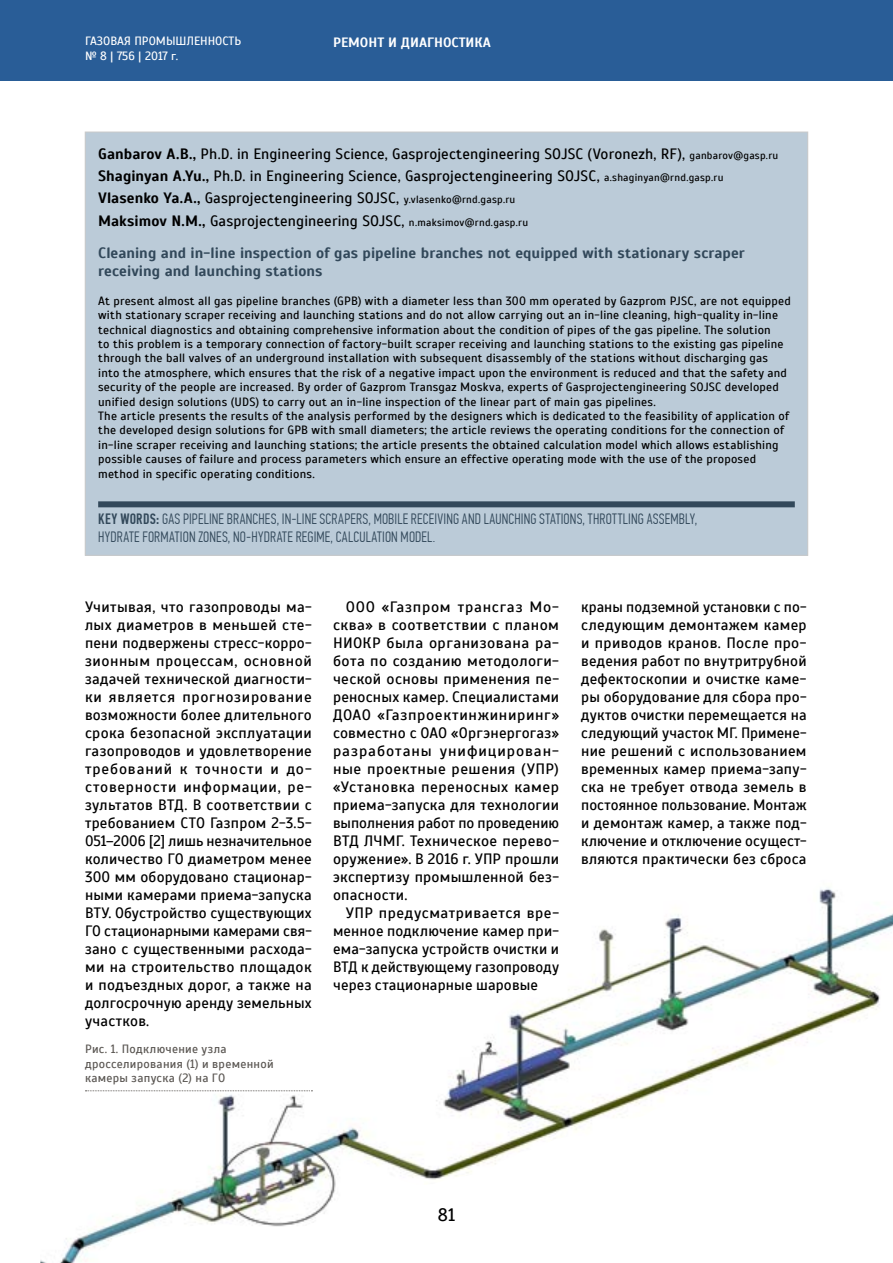
<style>
.page{position:relative;width:893px;height:1263px;background:#fff}
.page>*{position:absolute;margin:0;border:0;box-sizing:border-box;transform-origin:0 0}
.t1{font:18px "Scada";color:#000}
.t2{font:15px/18px "Scada";letter-spacing:.01em;color:#000;text-align:justify}
.t3{font:300 15px/18px "PF Din Text Comp Pro";letter-spacing:.015em;color:#32485a}
.t4{font:700 15px/18px "Scada";letter-spacing:.005em;color:#32485a}
.t5{font:700 13.5px "Scada";color:#fff}
.t6{font:12px/14.4px "Scada";letter-spacing:.02em;color:#000}
.t7{font:12px/14.4px "Scada";letter-spacing:.025em;color:#5b5753}
.t8{font:12px/14.4px "Scada";color:#fff}
.s1{font-weight:700}
.s2{font-size:10.5px}
.s3{font-weight:500}
</style>
<div class="page">
<div style="left:0;top:0;width:893px;height:81px;background:#295d97"></div>
<div style="left:85px;top:132px;width:723px;height:423px;background:#bbcbd8"></div>
<div style="left:98px;top:501px;width:697px;height:6px;background:#32485a"></div>
<img style="left:179px;top:889px;width:646px;height:287px">
<svg style="left:85px;top:1090px;width:227px;height:1px"></svg>
<p class="t8" style="left:85px;top:34px;width:158px">ГАЗОВАЯ ПРОМЫШЛЕННОСТЬ № 8 | 756 | 2017 г.</p>
<p class="t5" style="left:333px;top:34px;width:159px">РЕМОНТ И ДИАГНОСТИКА</p>
<p class="t2" style="left:98px;top:143px;width:682px;line-height:22.2px;text-align:left"><span class="s1">Ganbarov A.B.,</span> Ph.D. in Engineering Science, Gasprojectengineering SOJSC (Voronezh, RF), <span class="s2">ganbarov@gasp.ru </span><span class="s1">Shaginyan A.Yu.,</span> Ph.D. in Engineering Science, Gasprojectengineering SOJSC, <span class="s2">a.shaginyan@rnd.gasp.ru </span><span class="s1">Vlasenko Ya.A.,</span> Gasprojectengineering SOJSC, <span class="s2">y.vlasenko@rnd.gasp.ru<br></span><span class="s1">Maksimov N.M.,</span> Gasprojectengineering SOJSC, <span class="s2">n.maksimov@rnd.gasp.ru</span></p>
<p class="t4" style="left:98px;top:244px;width:648px">Cleaning and in-line inspection of gas pipeline branches not equipped with stationary scraper receiving and launching stations</p>
<p class="t6" style="left:98px;top:294px;width:694px">At present almost all gas pipeline branches (GPB) with a diameter less than 300 mm operated by Gazprom PJSC, are not equipped with stationary scraper receiving and launching stations and do not allow carrying out an in-line cleaning, high-quality in-line technical diagnostics and obtaining comprehensive information about the condition of pipes of the gas pipeline. The solution<br>to this problem is a temporary connection of factory-built scraper receiving and launching stations to the existing gas pipeline through the ball valves of an underground installation with subsequent disassembly of the stations without discharging gas into the atmosphere, which ensures that the risk of a negative impact upon the environment is reduced and that the safety and security of the people are increased. By order of Gazprom Transgaz Moskva, experts of Gasprojectengineering SOJSC developed unified design solutions (UDS) to carry out an in-line inspection of the linear part of main gas pipelines.<br>The article presents the results of the analysis performed by the designers which is dedicated to the feasibility of application of the developed design solutions for GPB with small diameters; the article reviews the operating conditions for the connection of in-line scraper receiving and launching stations; the article presents the obtained calculation model which allows establishing possible causes of failure and process parameters which ensure an effective operating mode with the use of the proposed method in specific operating conditions.</p>
<p class="t3" style="left:98px;top:510px;width:601px"><span class="s3">KEY WORDS:</span> GAS PIPELINE BRANCHES, IN-LINE SCRAPERS, MOBILE RECEIVING AND LAUNCHING STATIONS, THROTTLING ASSEMBLY,<br>HYDRATE FORMATION ZONES, NO-HYDRATE REGIME, CALCULATION MODEL.</p>
<p class="t2" style="left:85px;top:598px;width:228px">Учитывая, что газопроводы ма&shy;лых диаметров в меньшей сте&shy;пени подвержены стресс-корро&shy;зионным процессам, основной задачей технической диагности&shy;ки является прогнозирование возможности более длительного срока безопасной эксплуатации газопроводов и удовлетворение требований к точности и до&shy;стоверности информации, ре&shy;зультатов ВТД. В соответствии с требованием СТО Газпром 2-3.5- 051–2006 [2] лишь незначительное количество ГО диаметром менее 300 мм оборудовано стационар&shy;ными камерами приема-запуска ВТУ. Обустройство существующих ГО стационарными камерами свя&shy;зано с существенными расхода&shy;ми на строительство площадок и подъездных дорог, а также на долгосрочную аренду земельных участков.</p>
<p class="t2" style="left:333px;top:598px;width:228px;text-indent:13px">ООО «Газпром трансгаз Мо&shy;сква» в соответствии с планом НИОКР была организована ра&shy;бота по созданию методологи&shy;ческой основы применения пе&shy;реносных камер. Специалистами ДОАО «Газпроектинжиниринг» совместно с ОАО «Оргэнергогаз» разработаны унифицирован&shy;ные проектные решения (УПР) «Установка переносных камер приема-запуска для технологии выполнения работ по проведению ВТД ЛЧМГ. Техническое перево&shy;оружение». В 2016 г. УПР прошли экспертизу промышленной без&shy;опасности.</p>
<p class="t2" style="left:333px;top:904px;width:227px;text-indent:13px">УПР предусматривается вре&shy;менное подключение камер при&shy;ема-запуска устройств очистки и ВТД к действующему газопроводу через стационарные шаровые</p>
<p class="t7" style="left:85px;top:1042px;width:190px">Рис. 1. Подключение узла дросселирования (1) и временной камеры запуска (2) на ГО</p>
<p class="t2" style="left:581px;top:598px;width:227px">краны подземной установки с по&shy;следующим демонтажем камер и приводов кранов. После про&shy;ведения работ по внутритрубной дефектоскопии и очистке каме&shy;ры оборудование для сбора про&shy;дуктов очистки перемещается на следующий участок МГ. Примене&shy;ние решений с использованием временных камер приема-запу&shy;ска не требует отвода земель в постоянное пользование. Монтаж и демонтаж камер, а также под&shy;ключение и отключение осущест&shy;вляются практически без сброса</p>
<p class="t1" style="left:438px;top:1204px;width:19px">81</p>
</div>
